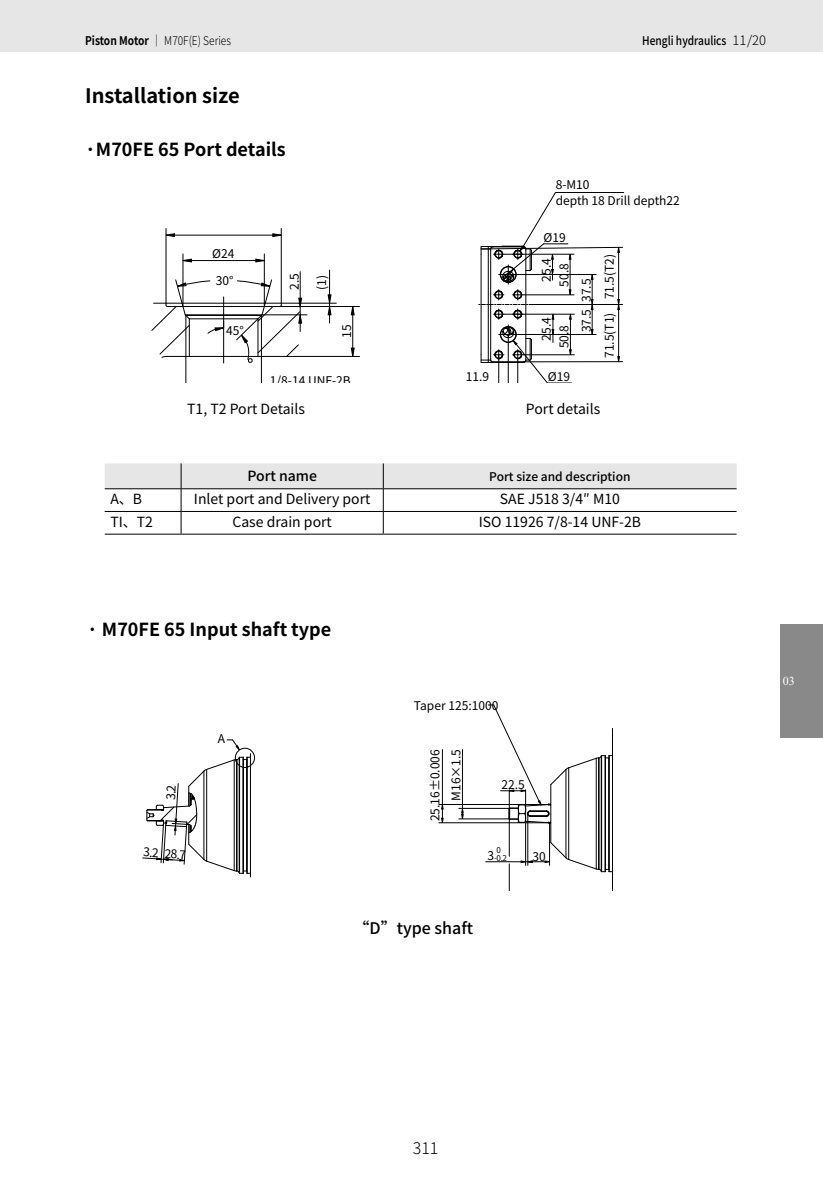
<style>
.page{position:relative;width:823px;height:1191px;background:#fff}
.page>*{position:absolute;margin:0;border:0;box-sizing:border-box;transform-origin:0 0}
.t1{font:700 20px "Noto Sans Hans";color:#000}
.t2{font:700 18px "Noto Sans Hans";color:#000}
.t3{font:500 16px "Noto Sans Hans";color:#000}
.t4{font:300 16px "Noto Sans Hans";color:#000}
.t5{font:14px "Noto Sans Hans";color:#000}
.t6{font:500 14px "Noto Sans Hans";color:#000}
.t7{font:300 13px "Noto Sans Hans";color:#000}
.t8{font:12px/21px "Noto Sans Hans";color:#000}
.t9{font:300 12px "Noto Sans Hans";color:#000;scale:.85 1}
.t10{font:500 12px "Noto Sans Hans";color:#000}
.t11{font:500 12px "Noto Sans Hans";color:#000;scale:.85 1}
.t12{font:12px "Times New Roman";color:#fff}
.t13{font:8px/8px "Noto Sans Hans";color:#000;text-align:center}
.s1{font-weight:700}
</style>
<div class="page">
<div style="left:0;top:0;width:822px;height:51px;background:#e6e6e6"></div>
<div style="left:780px;top:624px;width:42px;height:113px;background:#898989"></div>
<svg style="left:105px;top:463px;width:631px;height:70px"></svg>
<hr style="left:105px;top:488px;width:76px;height:1px;background:#000">
<hr style="left:181px;top:488px;width:202px;height:1px;background:#000">
<hr style="left:383px;top:488px;width:353px;height:1px;background:#000">
<hr style="left:105px;top:511px;width:76px;height:1px;background:#000">
<hr style="left:181px;top:511px;width:202px;height:1px;background:#000">
<hr style="left:383px;top:511px;width:353px;height:1px;background:#000">
<hr style="left:105px;top:533px;width:76px;height:1px;background:#000">
<hr style="left:181px;top:533px;width:202px;height:1px;background:#000">
<hr style="left:383px;top:533px;width:353px;height:1px;background:#000">
<hr style="left:250px;top:753px;width:1px;height:124px;background:#000">
<hr style="left:550px;top:784px;width:1px;height:58px;background:#000">
<hr style="left:600px;top:756px;width:1px;height:115px;background:#000">
<hr style="left:601px;top:755px;width:1px;height:116px;background:#000">
<hr style="left:604px;top:758px;width:1px;height:111px;background:#000">
<hr style="left:608px;top:755px;width:1px;height:116px;background:#000">
<hr style="left:611px;top:728px;width:1px;height:162px;background:#000">
<div style="left:235px;top:748px;width:19px;height:19px;border:1px solid #000;border-radius:50%"></div>
<svg style="left:441px;top:803px;width:3px;height:19px"></svg>
<hr style="left:442px;top:749px;width:1px;height:55px;background:#000">
<svg style="left:460px;top:807px;width:4px;height:13px"></svg>
<hr style="left:462px;top:749px;width:1px;height:59px;background:#000">
<hr style="left:508px;top:819px;width:1px;height:37px;background:#000">
<hr style="left:525px;top:822px;width:1px;height:43px;background:#000">
<hr style="left:527px;top:813px;width:1px;height:52px;background:#000">
<hr style="left:549px;top:822px;width:1px;height:43px;background:#000">
<hr style="left:485px;top:861px;width:42px;height:1px;background:#000">
<hr style="left:438px;top:822px;width:111px;height:1px;background:#000">
<hr style="left:458px;top:818px;width:51px;height:1px;background:#000">
<hr style="left:458px;top:808px;width:51px;height:1px;background:#000">
<hr style="left:438px;top:804px;width:111px;height:1px;background:#000">
<hr style="left:565px;top:769px;width:1px;height:88px;background:#000">
<hr style="left:568px;top:767px;width:1px;height:92px;background:#000">
<hr style="left:595px;top:758px;width:1px;height:111px;background:#000">
<hr style="left:598px;top:758px;width:1px;height:111px;background:#000">
<svg style="left:519px;top:841px;width:93px;height:31px"></svg>
<svg style="left:488px;top:704px;width:124px;height:120px"></svg>
<svg style="left:508px;top:863px;width:1px;height:27px"></svg>
<svg style="left:271px;top:233px;width:10px;height:4px"></svg>
<svg style="left:166px;top:233px;width:9px;height:4px"></svg>
<svg style="left:183px;top:258px;width:9px;height:5px"></svg>
<svg style="left:255px;top:258px;width:9px;height:5px"></svg>
<svg style="left:327px;top:294px;width:5px;height:22px"></svg>
<svg style="left:350px;top:307px;width:5px;height:9px"></svg>
<svg style="left:350px;top:347px;width:5px;height:9px"></svg>
<hr style="left:166px;top:356px;width:129px;height:1px;background:#000">
<hr style="left:189px;top:318px;width:69px;height:1px;background:#000">
<hr style="left:186px;top:315px;width:75px;height:1px;background:#000">
<hr style="left:185px;top:314px;width:77px;height:1px;background:#000">
<hr style="left:167px;top:306px;width:113px;height:1px;background:#000">
<hr style="left:153px;top:303px;width:145px;height:1px;background:#000">
<hr style="left:165px;top:228px;width:1px;height:75px;background:#000">
<hr style="left:182px;top:254px;width:1px;height:52px;background:#000">
<hr style="left:295px;top:356px;width:64px;height:1px;background:#000">
<svg style="left:151px;top:279px;width:73px;height:103px"></svg>
<hr style="left:262px;top:314px;width:45px;height:1px;background:#000">
<svg style="left:236px;top:279px;width:66px;height:103px"></svg>
<hr style="left:264px;top:254px;width:1px;height:52px;background:#000">
<hr style="left:280px;top:306px;width:79px;height:1px;background:#000">
<hr style="left:298px;top:303px;width:38px;height:1px;background:#000">
<hr style="left:281px;top:228px;width:1px;height:75px;background:#000">
<hr style="left:300px;top:272px;width:1px;height:59px;background:#000">
<hr style="left:329px;top:270px;width:1px;height:53px;background:#000">
<hr style="left:352px;top:306px;width:1px;height:50px;background:#000">
<hr style="left:183px;top:260px;width:81px;height:1px;background:#000">
<hr style="left:166px;top:235px;width:115px;height:1px;background:#000">
<hr style="left:223px;top:297px;width:1px;height:66px;background:#000">
<hr style="left:555px;top:192px;width:68px;height:1px;background:#000">
<svg style="left:478px;top:192px;width:144px;height:190px"></svg>
<svg style="left:142px;top:739px;width:108px;height:135px"></svg>
<p class="t9" style="left:85px;top:33px;width:173px"><span class="s1">Piston Motor</span> ｜ M70F(E) Series</p>
<p class="t11" style="left:641px;top:33px;width:101px">Hengli hydraulics</p>
<p class="t7" style="left:732px;top:33px;width:35px">11/20</p>
<h1 class="t1" style="left:85px;top:84px;width:156px">Installation size</h1>
<h2 class="t2" style="left:85px;top:139px;width:202px">·M70FE 65 Port details</h2>
<p class="t5" style="left:273px;top:143px;width:10px">A</p>
<p class="t8" style="left:212px;top:241px;width:24px;line-height:26.2px">Ø24<br>30°</p>
<p class="t8" style="left:226px;top:321px;width:19px">45°</p>
<p class="t8" style="left:284px;top:290px;width:18px;rotate:-90deg">2.5</p>
<p class="t8" style="left:311px;top:290px;width:16px;rotate:-90deg">(1)</p>
<p class="t8" style="left:555px;top:177px;width:125px;line-height:16px">8-M10<br>depth 18 Drill depth22</p>
<p class="t8" style="left:543px;top:227px;width:24px">Ø19</p>
<p class="t8" style="left:536px;top:282px;width:25px;rotate:-90deg">25.4</p>
<p class="t8" style="left:336px;top:338px;width:15px;rotate:-90deg">15</p>
<p class="t8" style="left:536px;top:341px;width:25px;rotate:-90deg">25.4</p>
<p class="t8" style="left:553px;top:332px;width:71px;line-height:22px;text-indent:46px;rotate:-90deg">50.8<br>37.5 37.5</p>
<p class="t8" style="left:599px;top:358px;width:105px;rotate:-90deg">71.5(T1) 71.5(T2)</p>
<p class="t8" style="left:553px;top:348px;width:25px;rotate:-90deg">50.8</p>
<p class="t8" style="left:270px;top:371px;width:82px">1/8-14 UNF-2B</p>
<p class="t8" style="left:465px;top:367px;width:25px">11.9</p>
<p class="t8" style="left:547px;top:366px;width:24px">Ø19</p>
<p class="t5" style="left:187px;top:401px;width:119px">T1, T2 Port Details</p>
<p class="t5" style="left:525px;top:401px;width:76px">Port details</p>
<p class="t6" style="left:247px;top:468px;width:71px">Port name</p>
<p class="t10" style="left:489px;top:469px;width:143px">Port size and description</p>
<p class="t5" style="left:110px;top:491px;width:33px">A、B</p>
<p class="t5" style="left:194px;top:491px;width:178px">Inlet port and Delivery port</p>
<p class="t5" style="left:499px;top:491px;width:121px">SAE J518 3/4″ M10</p>
<p class="t5" style="left:110px;top:514px;width:44px">TI、T2</p>
<p class="t5" style="left:232px;top:514px;width:101px">Case drain port</p>
<p class="t5" style="left:478px;top:514px;width:164px">ISO 11926 7/8-14 UNF-2B</p>
<h2 class="t2" style="left:87px;top:619px;width:245px">· M70FE 65 Input shaft type</h2>
<p class="t8" style="left:218px;top:728px;width:9px">A</p>
<p class="t8" style="left:413px;top:695px;width:86px">Taper 125:1000</p>
<p class="t8" style="left:424px;top:821px;width:74px;text-align:right;rotate:-90deg">25.16±0.006<br>M16×1.5</p>
<p class="t8" style="left:501px;top:774px;width:25px">22.5</p>
<p class="t13" style="left:494px;top:846px;width:14px">0 -0.2</p>
<p class="t8" style="left:144px;top:842px;width:44px;rotate:3deg">3.2 28.7</p>
<p class="t8" style="left:487px;top:845px;width:8px">3</p>
<p class="t8" style="left:532px;top:846px;width:15px">30</p>
<h3 class="t3" style="left:353px;top:919px;width:121px">“D”type shaft</h3>
<p class="t12" style="left:782px;top:672px;width:13px">03</p>
<h3 class="t4" style="left:412px;top:1139px;width:27px">311</h3>
</div>
